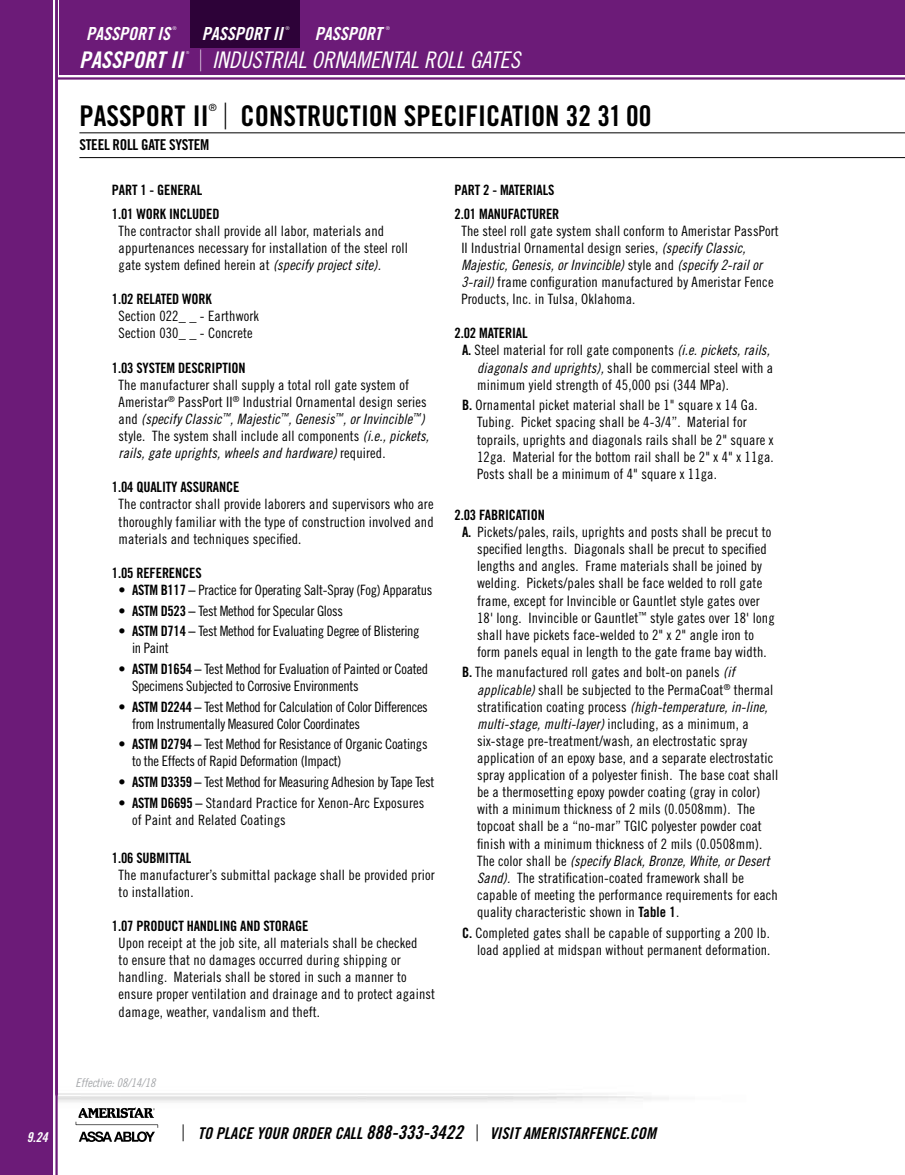
<style>
.page{position:relative;width:905px;height:1175px;background:#fff}
.page>*{position:absolute;margin:0;border:0;box-sizing:border-box;transform-origin:0 0}
.t1{font:28.5px "Trade Gothic LT Std Bd Cn 20";color:#000}
.t2{font:22.95px "Trade Gothic LT Std Cn 18 Obl";color:#fff}
.t3{font:22.95px "Trade Gothic LT Std Bd Cn 20 Obl";color:#fff}
.t4{font:18px "Trade Gothic LT Std Bd Cn 20 Obl";color:#fff}
.t5{font:16.2px "Trade Gothic LT Std Bd Cn 20 Obl";color:#000}
.t6{font:15px "Trade Gothic LT Std Bd Cn 20";letter-spacing:-.02em;color:#000}
.t7{font:14.25px/17.1px "Trade Gothic LT Std Cn 18";letter-spacing:.01em;color:#000}
.t8{font:14.25px/17.1px "Trade Gothic LT Std Cn 18";letter-spacing:-.02em;color:#000}
.t9{font:14.25px "Trade Gothic LT Std Cn 18 Obl";letter-spacing:.01em;color:#000}
.t10{font:14.25px/23.9px "Trade Gothic LT Std Bd Cn 20";letter-spacing:-.01em;color:#000}
.t11{font:13.5px "Trade Gothic LT Std Bd Cn 20 Obl";color:#fff}
.t12{font:12px "Trade Gothic LT Std Cn 18 Obl";color:#a7a9ac}
.t13{font:9.9px "Trade Gothic LT Std";color:#000}
.t14{font:300 5.25px "Trade Gothic LT Std";color:#fff}
.t15{font:300 4.05px "Trade Gothic LT Std";color:#fff}
.s1{font-family:"Trade Gothic LT Std";font-weight:300;font-size:29.4px}
.s2{font-family:"Trade Gothic LT Std";font-weight:300;font-size:36px}
.s3{font-family:"Trade Gothic LT Std Cn 18 Obl"}
.s4{font-family:"Trade Gothic LT Std Cn 18"}
.s5{font-family:"Trade Gothic LT Std Bd Cn 20"}
.s6{font-family:"Trade Gothic LT Std";font-weight:300;font-size:22.65px}
.s7{font-size:18.9px}
</style>
<div class="page">
<hr style="left:79px;top:132px;width:825px;height:1px;background:#000">
<hr style="left:79px;top:157px;width:825px;height:1px;background:#000">
<div style="left:60px;top:0;width:844px;height:75px;background:#6c1b78"></div>
<hr style="left:57px;top:77px;width:847px;height:3px;background:#6c1b78">
<div style="left:191px;top:0;width:109px;height:48px;background:#2d0238"></div>
<img style="left:59px;top:1093px;width:610px;height:49px">
<svg style="left:55px;top:0;width:4px;height:1174px"></svg>
<div style="left:0;top:0;width:53px;height:1174px;background:#6c1b78"></div>
<svg style="left:76px;top:1107px;width:82px;height:34px"></svg>
<p class="t4" style="left:86px;top:23px;width:85px">PASSPORT IS</p>
<p class="t14" style="left:172px;top:25px;width:6px">®</p>
<p class="t4" style="left:202px;top:23px;width:82px">PASSPORT II</p>
<p class="t14" style="left:285px;top:25px;width:6px">®</p>
<p class="t4" style="left:315px;top:23px;width:68px">PASSPORT</p>
<p class="t14" style="left:386px;top:25px;width:6px">®</p>
<h2 class="t3" style="left:79px;top:46px;width:105px">PASSPORT II</h2>
<p class="t15" style="left:186px;top:50px;width:5px">®</p>
<h2 class="t2" style="left:199px;top:47px;width:322px"><span class="s1">|</span> INDUSTRIAL ORNAMENTAL ROLL GATES</h2>
<h1 class="t1" style="left:79px;top:98px;width:131px">PASSPORT II</h1>
<p class="t13" style="left:209px;top:101px;width:9px">®</p>
<h1 class="t1" style="left:223px;top:98px;width:430px"><span class="s2">|</span> CONSTRUCTION SPECIFICATION 32 31 00</h1>
<p class="t6" style="left:79px;top:136px;width:131px">STEEL ROLL GATE SYSTEM</p>
<p class="t10" style="left:112px;top:178px;width:109px">PART 1 - GENERAL<br>1.01 WORK INCLUDED</p>
<p class="t7" style="left:119px;top:222px;width:291px">The contractor shall provide all labor, materials and appurtenances necessary for installation of the steel roll gate system defined herein at <span class="s3">(specify project site).</span></p>
<p class="t10" style="left:112px;top:287px;width:102px">1.02 RELATED WORK</p>
<p class="t7" style="left:119px;top:307px;width:142px">Section 022_ _ - Earthwork<br>Section 030_ _ - Concrete</p>
<p class="t10" style="left:112px;top:355px;width:135px">1.03 SYSTEM DESCRIPTION</p>
<p class="t7" style="left:119px;top:376px;width:309px">The manufacturer shall supply a total roll gate system of<br>Ameristar<sup>®</sup> PassPort II<sup>®</sup> Industrial Ornamental design series</p>
<p class="t9" style="left:119px;top:410px;width:308px"><span class="s4">and</span> (specify Classic<sup>™</sup>, Majestic<sup>™</sup>, Genesis<sup>™</sup>, or Invincible<sup>™</sup>)</p>
<p class="t7" style="left:119px;top:427px;width:312px">style. The system shall include all components <span class="s3">(i.e., pickets,</span></p>
<p class="t9" style="left:119px;top:444px;width:268px">rails, gate uprights, wheels and hardware) <span class="s4">required.</span></p>
<p class="t10" style="left:112px;top:475px;width:129px">1.04 QUALITY ASSURANCE</p>
<p class="t7" style="left:119px;top:495px;width:316px;text-align:justify">The contractor shall provide laborers and supervisors who are thoroughly familiar with the type of construction involved and materials and techniques specified.</p>
<p class="t10" style="left:112px;top:561px;width:91px">1.05 REFERENCES</p>
<p class="t8" style="left:119px;top:581px;width:315px"><span class="s5">• ASTM B117 –</span> Practice for Operating Salt-Spray (Fog) Apparatus</p>
<p class="t8" style="left:119px;top:602px;width:226px"><span class="s5">• ASTM D523 –</span> Test Method for Specular Gloss</p>
<p class="t8" style="left:132px;top:622px;width:289px;text-indent:-13px"><span class="s5">• ASTM D714 –</span> Test Method for Evaluating Degree of Blistering in Paint</p>
<p class="t8" style="left:132px;top:660px;width:297px;text-indent:-13px"><span class="s5">• ASTM D1654 –</span> Test Method for Evaluation of Painted or Coated<br>Specimens Subjected to Corrosive Environments</p>
<p class="t8" style="left:132px;top:698px;width:297px;text-indent:-13px"><span class="s5">• ASTM D2244 –</span> Test Method for Calculation of Color Differences from Instrumentally Measured Color Coordinates</p>
<p class="t8" style="left:132px;top:735px;width:297px;text-indent:-13px"><span class="s5">• ASTM D2794 –</span> Test Method for Resistance of Organic Coatings to the Effects of Rapid Deformation (Impact)</p>
<p class="t8" style="left:119px;top:773px;width:317px"><span class="s5">• ASTM D3359 –</span> Test Method for Measuring Adhesion by Tape Test</p>
<p class="t7" style="left:132px;top:794px;width:294px;text-indent:-13px"><span class="s5">• ASTM D6695 –</span> Standard Practice for Xenon-Arc Exposures of Paint and Related Coatings</p>
<p class="t10" style="left:112px;top:845px;width:81px">1.06 SUBMITTAL</p>
<p class="t7" style="left:119px;top:866px;width:317px">The manufacturer’s submittal package shall be provided prior to installation.</p>
<p class="t10" style="left:112px;top:913px;width:198px">1.07 PRODUCT HANDLING AND STORAGE</p>
<p class="t7" style="left:119px;top:934px;width:318px">Upon receipt at the job site, all materials shall be checked<br>to ensure that no damages occurred during shipping or handling. Materials shall be stored in such a manner to ensure proper ventilation and drainage and to protect against damage, weather, vandalism and theft.</p>
<p class="t10" style="left:454px;top:178px;width:106px">PART 2 - MATERIALS<br>2.01 MANUFACTURER</p>
<p class="t7" style="left:461px;top:222px;width:319px">The steel roll gate system shall conform to Ameristar PassPort<br>II Industrial Ornamental design series, <span class="s3">(specify Classic,</span></p>
<p class="t9" style="left:461px;top:256px;width:302px">Majestic, Genesis, or Invincible) <span class="s4">style and</span> (specify 2-rail or</p>
<p class="t7" style="left:461px;top:273px;width:314px"><span class="s3">3-rail)</span> frame configuration manufactured by Ameristar Fence<br>Products, Inc. in Tulsa, Oklahoma.</p>
<p class="t10" style="left:454px;top:321px;width:74px">2.02 MATERIAL</p>
<p class="t7" style="left:477px;top:342px;width:298px;text-indent:-15px"><span class="s5">A.</span> Steel material for roll gate components <span class="s3">(i.e. pickets, rails, diagonals and uprights),</span> shall be commercial steel with a minimum yield strength of 45,000 psi (344 MPa).</p>
<p class="t7" style="left:477px;top:396px;width:298px;text-indent:-15px"><span class="s5">B.</span> Ornamental picket material shall be 1" square x 14 Ga.<br>Tubing. Picket spacing shall be 4-3/4”. Material for toprails, uprights and diagonals rails shall be 2" square x 12ga. Material for the bottom rail shall be 2" x 4" x 11ga.<br>Posts shall be a minimum of 4" square x 11ga.</p>
<p class="t10" style="left:454px;top:503px;width:92px">2.03 FABRICATION</p>
<p class="t7" style="left:477px;top:523px;width:299px;text-indent:-15px"><span class="s5">A.</span> Pickets/pales, rails, uprights and posts shall be precut to specified lengths. Diagonals shall be precut to specified lengths and angles. Frame materials shall be joined by welding. Pickets/pales shall be face welded to roll gate frame, except for Invincible or Gauntlet style gates over 18' long. Invincible or Gauntlet<sup>™</sup> style gates over 18' long shall have pickets face-welded to 2" x 2" angle iron to form panels equal in length to the gate frame bay width.</p>
<p class="t7" style="left:477px;top:663px;width:298px;text-indent:-15px"><span class="s5">B.</span> The manufactured roll gates and bolt-on panels <span class="s3">(if applicable)</span> shall be subjected to the PermaCoat<sup>®</sup> thermal stratification coating process <span class="s3">(high-temperature, in-line,</span></p>
<p class="t9" style="left:477px;top:715px;width:273px">multi-stage, multi-layer) <span class="s4">including, as a minimum, a</span></p>
<p class="t7" style="left:477px;top:732px;width:303px">six-stage pre-treatment/wash<span class="s3">,</span> an electrostatic spray application of an epoxy base, and a separate electrostatic spray application of a polyester finish. The base coat shall be a thermosetting epoxy powder coating (gray in color) with a minimum thickness of 2 mils (0.0508mm). The topcoat shall be a “no-mar” TGIC polyester powder coat finish with a minimum thickness of 2 mils (0.0508mm).</p>
<p class="t9" style="left:477px;top:852px;width:294px"><span class="s4">The color shall be</span> (specify Black, Bronze, White, or Desert</p>
<p class="t7" style="left:477px;top:869px;width:302px"><span class="s3">Sand).</span> The stratification-coated framework shall be capable of meeting the performance requirements for each quality characteristic shown in <span class="s5">Table 1</span>.</p>
<p class="t7" style="left:462px;top:923px;width:310px;text-align:right"><span class="s5">C.</span> Completed gates shall be capable of supporting a 200 lb. load applied at midspan without permanent deformation.</p>
<p class="t12" style="left:76px;top:1075px;width:81px">Effective: 08/14/18</p>
<p class="t11" style="left:27px;top:1128px;width:22px">9.24</p>
<p class="t5" style="left:182px;top:1123px;width:476px"><span class="s6">|</span> TO PLACE YOUR ORDER CALL <span class="s7">888-333-3422</span> <span class="s6">|</span> VISIT AMERISTARFENCE.COM</p>
</div>
